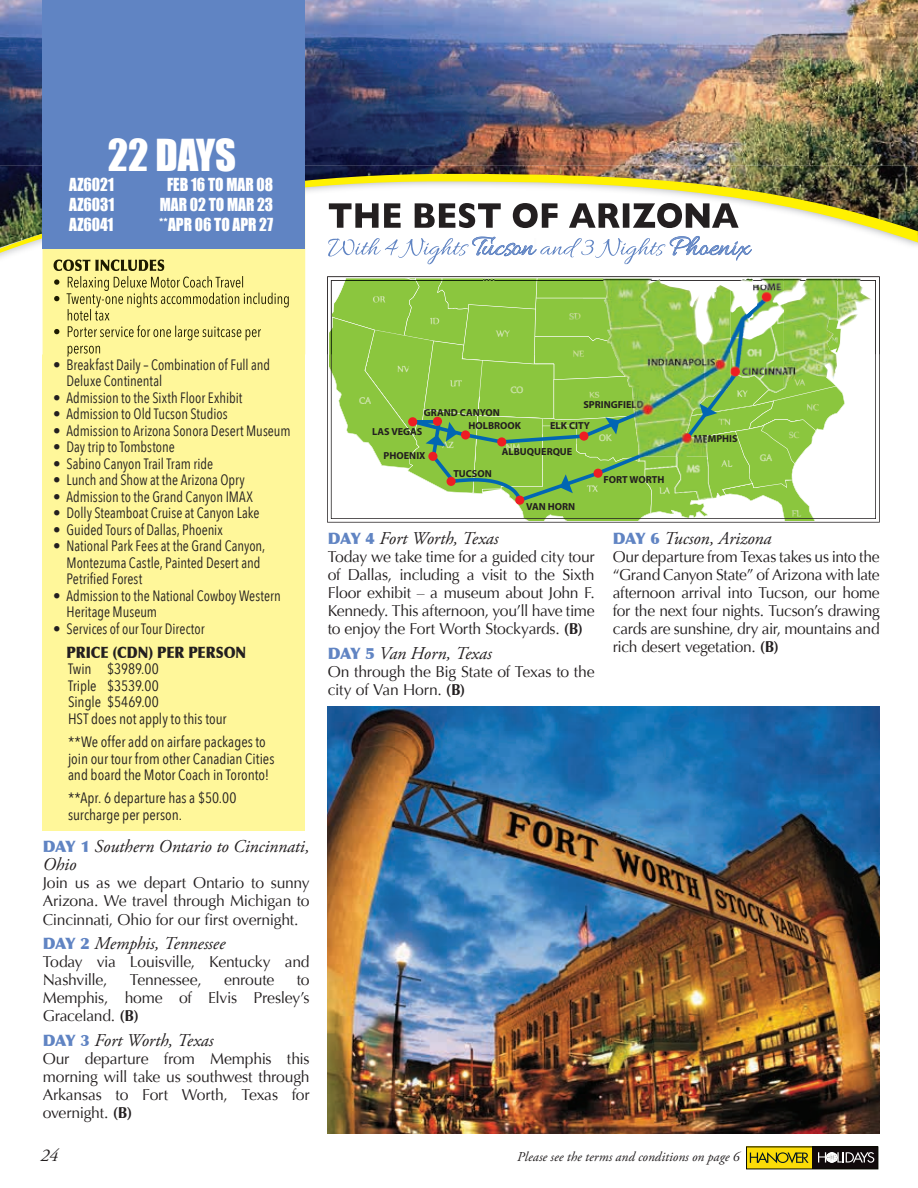
<style>
.page{position:relative;width:918px;height:1188px;background:#fff}
.page>*{position:absolute;margin:0;border:0;box-sizing:border-box;transform-origin:0 0}
.t1{font:40.5px "Impact";color:#fff}
.t2{font:italic 18px/18px "Adobe Garamond Pro";letter-spacing:-.005em;color:#231f20}
.t3{font:16.5px "Impact";color:#fff;scale:.94 1}
.t4{font:15.75px/18px "Optima";letter-spacing:-.015em;color:#231f20;text-align:justify}
.t5{font:900 15.75px "Optima";color:#231f20;scale:.85 1}
.t6{font:15px/16.5px "Avenir Next Condensed";color:#231f20}
.t7{font:italic 13.5px "Adobe Garamond Pro";letter-spacing:.005em;color:#231f20}
.t8{font:700 10.2px "Myriad Pro";color:#231f20}
.s1{font-family:"Optima";font-weight:900;font-style:normal;font-size:15.75px;color:#6084c3}
.s2{font-weight:700}
</style>
<div class="page">
<div style="left:810px;top:1147px;width:68px;height:22px;background:#110a0c"></div>
<div style="left:746px;top:1147px;width:66px;height:22px;background:#fbdc08"></div>
<svg style="left:750px;top:1152px;width:59px;height:11px"></svg>
<svg style="left:818px;top:1152px;width:56px;height:11px"></svg>
<div style="left:829px;top:1153px;width:6px;height:9px;border:1px solid #fff;border-radius:50%"></div>
<div style="left:828px;top:1153px;width:8px;height:9px;border:1px solid #fff;border-radius:50%"></div>
<div style="left:746px;top:1147px;width:132px;height:22px;border:1px solid #070b00"></div>
<img style="left:0;top:0;width:918px;height:166px">
<div style="left:43px;top:150px;width:262px;height:681px;background:#fff79a"></div>
<img style="left:0;top:166px;width:43px;height:8px">
<img style="left:305px;top:166px;width:605px;height:8px">
<img style="left:68px;top:348px;width:32px;height:6px">
<img style="left:910px;top:166px;width:8px;height:8px">
<svg style="left:0;top:174px;width:918px;height:174px"></svg>
<div style="left:43px;top:0;width:262px;height:248px;background:#6084c3"></div>
<img style="left:328px;top:707px;width:552px;height:427px">
<svg style="left:329px;top:279px;width:516px;height:241px"></svg>
<img style="left:587px;top:457px;width:145px;height:43px">
<img style="left:408px;top:318px;width:54px;height:130px">
<img style="left:623px;top:279px;width:107px;height:178px">
<img style="left:784px;top:279px;width:53px;height:110px">
<img style="left:373px;top:296px;width:35px;height:77px">
<img style="left:570px;top:279px;width:53px;height:95px">
<img style="left:732px;top:279px;width:51px;height:60px">
<img style="left:483px;top:279px;width:27px;height:58px">
<img style="left:838px;top:279px;width:35px;height:63px">
<p class="t1" style="left:108px;top:124px;width:130px">22 DAYS</p>
<p class="t3" style="left:69px;top:172px;width:49px">AZ6021</p>
<p class="t3" style="left:167px;top:172px;width:114px">FEB 16 TO MAR 08</p>
<p class="t3" style="left:69px;top:192px;width:50px">AZ6031</p>
<p class="t3" style="left:160px;top:192px;width:122px">MAR 02 TO MAR 23</p>
<p class="t3" style="left:69px;top:211px;width:49px">AZ6041</p>
<p class="t3" style="left:159px;top:211px;width:123px">**APR 06 TO APR 27</p>
<p class="t6" style="left:67px;top:356px;width:205px;text-indent:-14px">• Breakfast Daily – Combination of Full and<br>Deluxe Continental</p>
<p class="t6" style="left:53px;top:389px;width:191px">• Admission to the Sixth Floor Exhibit</p>
<p class="t6" style="left:53px;top:405px;width:176px">• Admission to Old Tucson Studios</p>
<p class="t6" style="left:53px;top:422px;width:239px">• Admission to Arizona Sonora Desert Museum</p>
<p class="t6" style="left:53px;top:438px;width:123px">• Day trip to Tombstone</p>
<p class="t6" style="left:53px;top:455px;width:162px">• Sabino Canyon Trail Tram ride</p>
<p class="t6" style="left:53px;top:471px;width:193px">• Lunch and Show at the Arizona Opry</p>
<p class="t6" style="left:53px;top:488px;width:201px">• Admission to the Grand Canyon IMAX</p>
<p class="t6" style="left:53px;top:504px;width:208px">• Dolly Steamboat Cruise at Canyon Lake</p>
<p class="t6" style="left:53px;top:521px;width:171px">• Guided Tours of Dallas, Phoenix</p>
<p class="t6" style="left:67px;top:537px;width:200px;text-indent:-14px">• National Park Fees at the Grand Canyon,<br>Montezuma Castle, Painted Desert and<br>Petrified Forest</p>
<p class="t6" style="left:67px;top:587px;width:216px;text-indent:-14px">• Admission to the National Cowboy Western<br>Heritage Museum</p>
<p class="t6" style="left:53px;top:620px;width:153px">• Services of our Tour Director</p>
<p class="t5" style="left:67px;top:643px;width:213px">PRICE (CDN) PER PERSON</p>
<p class="t6" style="left:68px;top:660px;width:160px">Twin $3989.00<br>Triple $3539.00<br>Single $5469.00<br>HST does not apply to this tour</p>
<p class="t6" style="left:68px;top:733px;width:208px">**We offer add on airfare packages to join our tour from other Canadian Cities and board the Motor Coach in Toronto!</p>
<p class="t6" style="left:68px;top:789px;width:170px">**Apr. 6 departure has a $50.00 surcharge per person.</p>
<p class="t2" style="left:43px;top:838px;width:268px"><span class="s1">DAY 1</span> Southern Ontario to Cincinnati,<br>Ohio</p>
<p class="t4" style="left:43px;top:874px;width:269px">Join us as we depart Ontario to sunny Arizona. We travel through Michigan to Cincinnati, Ohio for our first overnight.</p>
<p class="t2" style="left:43px;top:935px;width:184px"><span class="s1">DAY 2</span> Memphis, Tennessee</p>
<p class="t4" style="left:43px;top:953px;width:269px">Today via Louisville, Kentucky and<br>Nashville,</p>
<p class="t4" style="left:130px;top:971px;width:73px">Tennessee,</p>
<p class="t4" style="left:224px;top:971px;width:52px">enroute</p>
<p class="t4" style="left:43px;top:971px;width:268px;text-indent:254px">to Memphis, home of Elvis Presley’s Graceland. <span class="s2">(B)</span></p>
<p class="t2" style="left:43px;top:1032px;width:172px"><span class="s1">DAY 3</span> Fort Worth, Texas</p>
<p class="t4" style="left:43px;top:1050px;width:269px">Our departure from Memphis this morning will take us southwest through Arkansas to Fort Worth, Texas for overnight. <span class="s2">(B)</span></p>
<p class="t8" style="left:424px;top:406px;width:77px">GRAND CANYON</p>
<p class="t8" style="left:583px;top:398px;width:62px">SPRINGFIELD</p>
<p class="t8" style="left:372px;top:425px;width:52px">LAS VEGAS</p>
<p class="t8" style="left:384px;top:449px;width:43px">PHOENIX</p>
<p class="t8" style="left:469px;top:419px;width:54px">HOLBROOK</p>
<p class="t8" style="left:502px;top:445px;width:72px">ALBUQUERQUE</p>
<p class="t8" style="left:550px;top:419px;width:41px">ELK CITY</p>
<p class="t8" style="left:453px;top:467px;width:40px">TUCSON</p>
<p class="t8" style="left:526px;top:500px;width:51px">VAN HORN</p>
<p class="t8" style="left:603px;top:473px;width:62px">FORT WORTH</p>
<p class="t8" style="left:694px;top:432px;width:46px">MEMPHIS</p>
<p class="t2" style="left:328px;top:530px;width:172px"><span class="s1">DAY 4</span> Fort Worth, Texas</p>
<p class="t4" style="left:328px;top:548px;width:269px">Today we take time for a guided city tour of Dallas, including a visit to the Sixth Floor exhibit – a museum about John F.<br>Kennedy. This afternoon, you’ll have time to enjoy the Fort Worth Stockyards. <span class="s2">(B)</span></p>
<p class="t2" style="left:328px;top:645px;width:166px"><span class="s1">DAY 5</span> Van Horn, Texas</p>
<p class="t4" style="left:328px;top:663px;width:269px">On through the Big State of Texas to the city of Van Horn. <span class="s2">(B)</span></p>
<p class="t2" style="left:613px;top:530px;width:160px"><span class="s1">DAY 6</span> Tucson, Arizona</p>
<p class="t4" style="left:613px;top:548px;width:269px">Our departure from Texas takes us into the “Grand Canyon State” of Arizona with late afternoon arrival into Tucson, our home for the next four nights. Tucson’s drawing cards are sunshine, dry air, mountains and rich desert vegetation. <span class="s2">(B)</span></p>
<p class="t2" style="left:40px;top:1146px;width:19px">24</p>
<p class="t7" style="left:517px;top:1148px;width:224px">Please see the terms and conditions on page 6</p>
</div>
